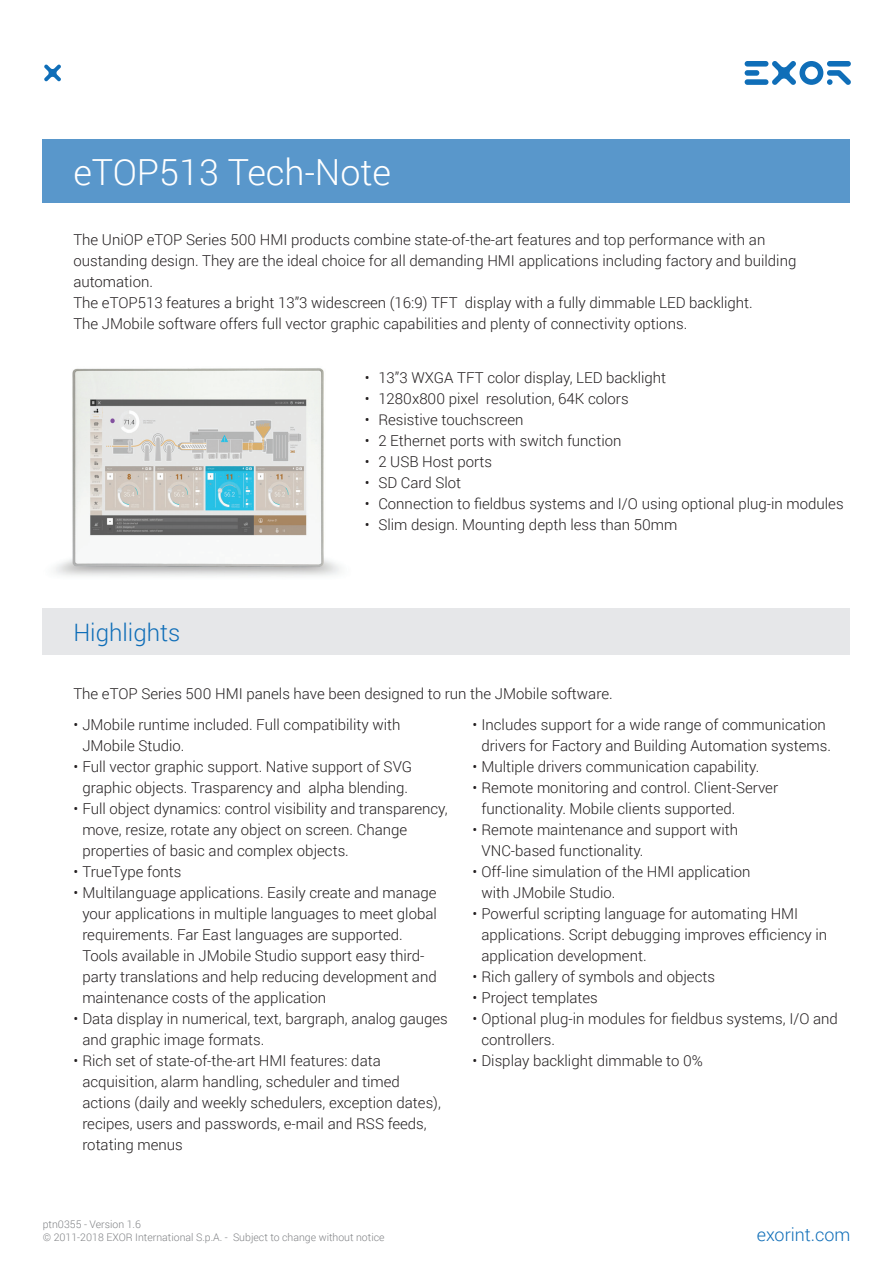
<style>
.page{position:relative;width:893px;height:1263px;background:#fff}
.page>*{position:absolute;margin:0;border:0;box-sizing:border-box;transform-origin:0 0}
.t1{font:300 36px "Roboto";color:#fff}
.t2{font:300 24px "Roboto";color:#0f6eb8}
.t3{font:300 18px "Roboto";color:#0f6eb8}
.t4{font:300 15px/21px "Roboto";color:#231f20}
.t5{font:300 10.5px/12.6px "Roboto";color:#808285}
</style>
<div class="page">
<img style="left:55px;top:368px;width:286px;height:208px">
<div style="left:43px;top:139px;width:807px;height:64px;background:#5997cb"></div>
<svg style="left:44px;top:65px;width:17px;height:16px"></svg>
<div style="left:745px;top:61px;width:23px;height:6px;background:#0f6eb8;border-radius:3px"></div>
<div style="left:745px;top:70px;width:14px;height:6px;background:#0f6eb8;border-radius:3px"></div>
<div style="left:745px;top:79px;width:23px;height:6px;background:#0f6eb8;border-radius:3px"></div>
<svg style="left:772px;top:61px;width:79px;height:24px"></svg>
<div style="left:43px;top:608px;width:807px;height:46px;background:#e6e7e9"></div>
<h1 class="t1" style="left:73px;top:147px;width:319px">eTOP513 Tech-Note</h1>
<p class="t4" style="left:73px;top:229px;width:724px">The UniOP eTOP Series 500 HMI products combine state-of-the-art features and top performance with an oustanding design. They are the ideal choice for all demanding HMI applications including factory and building automation.<br>The eTOP513 features a bright 13”3 widescreen (16:9) TFT display with a fully dimmable LED backlight.<br>The JMobile software offers full vector graphic capabilities and plenty of connectivity options.</p>
<h2 class="t2" style="left:73px;top:616px;width:108px">Highlights</h2>
<p class="t4" style="left:365px;top:367px;width:303px">• 13”3 WXGA TFT color display, LED backlight</p>
<p class="t4" style="left:365px;top:388px;width:265px">• 1280x800 pixel resolution, 64K colors</p>
<p class="t4" style="left:365px;top:409px;width:160px">• Resistive touchscreen</p>
<p class="t4" style="left:365px;top:430px;width:258px">• 2 Ethernet ports with switch function</p>
<p class="t4" style="left:365px;top:451px;width:129px">• 2 USB Host ports</p>
<p class="t4" style="left:365px;top:472px;width:98px">• SD Card Slot</p>
<p class="t4" style="left:365px;top:493px;width:480px">• Connection to fieldbus systems and I/O using optional plug-in modules</p>
<p class="t4" style="left:365px;top:514px;width:314px">• Slim design. Mounting depth less than 50mm</p>
<p class="t4" style="left:73px;top:682px;width:541px">The eTOP Series 500 HMI panels have been designed to run the JMobile software.</p>
<p class="t4" style="left:82px;top:713px;width:320px;text-indent:-9px">• JMobile runtime included. Full compatibility with<br>JMobile Studio.</p>
<p class="t4" style="left:73px;top:755px;width:340px;text-align:center">• Full vector graphic support. Native support of SVG graphic objects. Trasparency and alpha blending.</p>
<p class="t4" style="left:82px;top:797px;width:367px;text-indent:-9px">• Full object dynamics: control visibility and transparency, move, resize, rotate any object on screen. Change properties of basic and complex objects.</p>
<p class="t4" style="left:73px;top:860px;width:110px">• TrueType fonts</p>
<p class="t4" style="left:82px;top:881px;width:356px;text-indent:-9px">• Multilanguage applications. Easily create and manage your applications in multiple languages to meet global requirements. Far East languages are supported.<br>Tools available in JMobile Studio support easy third&shy;party translations and help reducing development and maintenance costs of the application</p>
<p class="t4" style="left:82px;top:1007px;width:367px;text-indent:-9px">• Data display in numerical, text, bargraph, analog gauges and graphic image formats.</p>
<p class="t4" style="left:82px;top:1049px;width:360px;text-indent:-9px">• Rich set of state-of-the-art HMI features: data acquisition, alarm handling, scheduler and timed actions (daily and weekly schedulers, exception dates), recipes, users and passwords, e-mail and RSS feeds, rotating menus</p>
<p class="t4" style="left:481px;top:713px;width:351px;text-indent:-9px">• Includes support for a wide range of communication drivers for Factory and Building Automation systems.</p>
<p class="t4" style="left:472px;top:755px;width:288px">• Multiple drivers communication capability.</p>
<p class="t4" style="left:481px;top:776px;width:298px;text-indent:-9px">• Remote monitoring and control. Client-Server functionality. Mobile clients supported.</p>
<p class="t4" style="left:481px;top:818px;width:258px;text-indent:-9px">• Remote maintenance and support with<br>VNC-based functionality.</p>
<p class="t4" style="left:481px;top:860px;width:271px;text-indent:-9px">• Off-line simulation of the HMI application with JMobile Studio.</p>
<p class="t4" style="left:481px;top:902px;width:347px;text-indent:-9px">• Powerful scripting language for automating HMI applications. Script debugging improves efficiency in application development.</p>
<p class="t4" style="left:472px;top:965px;width:244px">• Rich gallery of symbols and objects</p>
<p class="t4" style="left:472px;top:986px;width:127px">• Project templates</p>
<p class="t4" style="left:481px;top:1007px;width:358px;text-indent:-9px">• Optional plug-in modules for fieldbus systems, I/O and controllers.</p>
<p class="t4" style="left:472px;top:1049px;width:232px">• Display backlight dimmable to 0%</p>
<p class="t5" style="left:43px;top:1218px;width:343px">ptn0355 - Version 1.6<br>© 2011-2018 EXOR International S.p.A. - Subject to change without notice</p>
<p class="t3" style="left:757px;top:1222px;width:95px">exorint.com</p>
</div>
